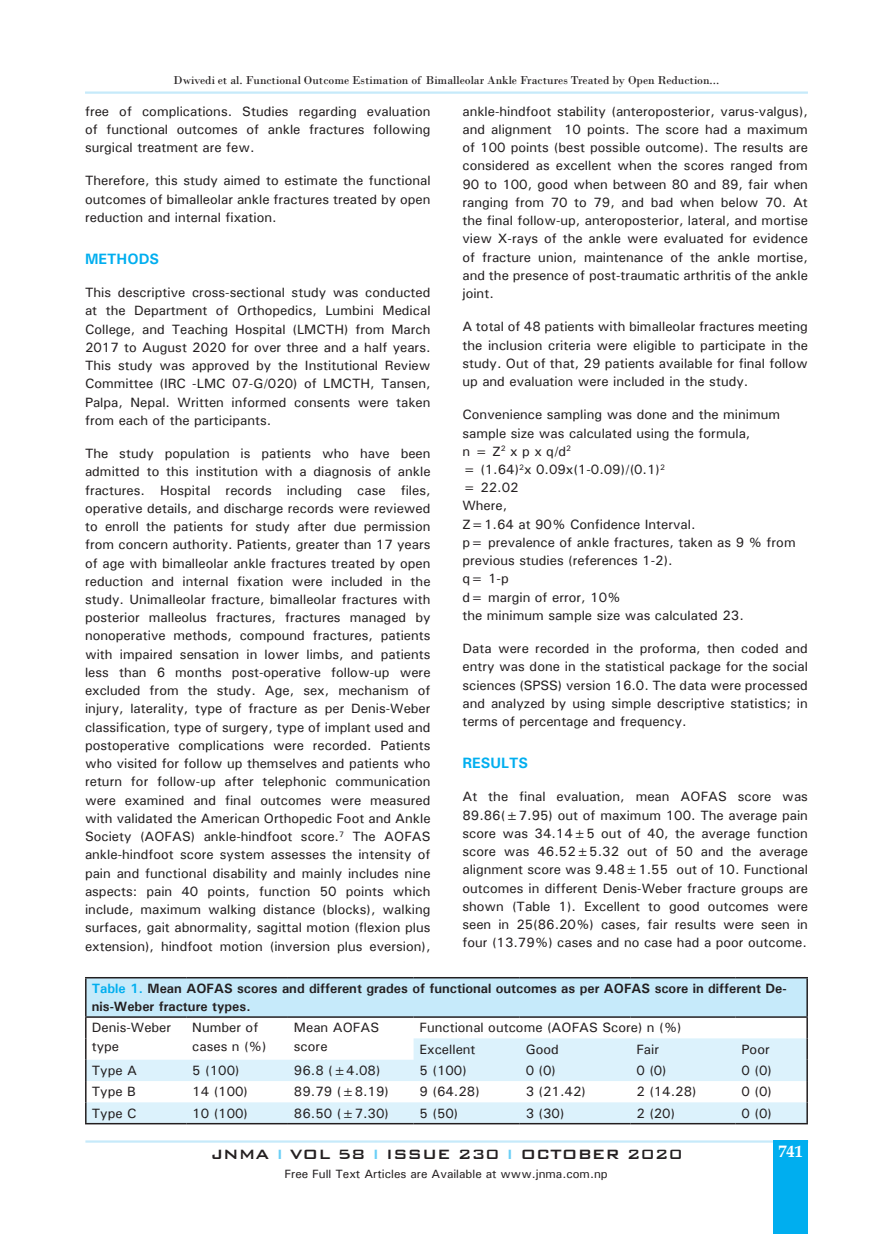
<style>
.page{position:relative;width:893px;height:1234px;background:#fff}
.page>*{position:absolute;margin:0;border:0;box-sizing:border-box;transform-origin:0 0}
.t1{font:500 18px "Bank Gothic BT";color:#231f20}
.t2{font:700 16.5px "Book Antiqua";color:#fff}
.t3{font:700 15px "Univers";color:#00aeef}
.t4{font:500 13.5px/18.3px "Univers";color:#231f20;text-align:justify}
.t5{font:700 13.5px/18px "Univers";color:#231f20}
.Introduction{font:12px "Bodoni";color:#231f20}
.t6{font:500 12px "Univers";color:#231f20}
.s1{color:#00aeef}
.s2{color:#6bcff6}
</style>
<div class="page">
<hr style="left:85px;top:1140px;width:723px;height:2px;background:#c6eafa">
<div style="left:774px;top:1139px;width:34px;height:94px;background:#00aeef"></div>
<hr style="left:85px;top:91px;width:723px;height:3px;background:#c6eafa">
<div style="left:86px;top:977px;width:721px;height:39px;background:#c6eafa"></div>
<svg style="left:87px;top:1017px;width:719px;height:1px"></svg>
<svg style="left:87px;top:1038px;width:719px;height:84px;fill:#dcf2fc"></svg>
<hr style="left:85px;top:976px;width:101px;height:2px;background:#231f20">
<hr style="left:85px;top:978px;width:2px;height:38px;background:#231f20">
<hr style="left:186px;top:976px;width:102px;height:2px;background:#231f20">
<hr style="left:288px;top:976px;width:126px;height:2px;background:#231f20">
<hr style="left:414px;top:976px;width:106px;height:2px;background:#231f20">
<hr style="left:520px;top:976px;width:110px;height:2px;background:#231f20">
<hr style="left:630px;top:976px;width:106px;height:2px;background:#231f20">
<hr style="left:736px;top:976px;width:72px;height:2px;background:#231f20">
<hr style="left:806px;top:978px;width:2px;height:38px;background:#231f20">
<hr style="left:85px;top:1016px;width:101px;height:1px;background:#231f20">
<hr style="left:85px;top:1017px;width:2px;height:21px;background:#231f20">
<hr style="left:186px;top:1016px;width:102px;height:1px;background:#231f20">
<hr style="left:288px;top:1016px;width:126px;height:1px;background:#231f20">
<hr style="left:414px;top:1016px;width:106px;height:1px;background:#231f20">
<hr style="left:520px;top:1016px;width:110px;height:1px;background:#231f20">
<hr style="left:630px;top:1016px;width:106px;height:1px;background:#231f20">
<hr style="left:736px;top:1016px;width:72px;height:1px;background:#231f20">
<hr style="left:806px;top:1017px;width:2px;height:21px;background:#231f20">
<hr style="left:85px;top:1038px;width:2px;height:21px;background:#231f20">
<hr style="left:806px;top:1038px;width:2px;height:21px;background:#231f20">
<hr style="left:85px;top:1059px;width:2px;height:21px;background:#231f20">
<hr style="left:806px;top:1059px;width:2px;height:21px;background:#231f20">
<hr style="left:85px;top:1080px;width:2px;height:22px;background:#231f20">
<hr style="left:806px;top:1080px;width:2px;height:22px;background:#231f20">
<hr style="left:85px;top:1102px;width:2px;height:20px;background:#231f20">
<hr style="left:806px;top:1102px;width:2px;height:20px;background:#231f20">
<hr style="left:85px;top:1122px;width:101px;height:2px;background:#231f20">
<hr style="left:186px;top:1122px;width:102px;height:2px;background:#231f20">
<hr style="left:288px;top:1122px;width:126px;height:2px;background:#231f20">
<hr style="left:414px;top:1122px;width:106px;height:2px;background:#231f20">
<hr style="left:520px;top:1122px;width:110px;height:2px;background:#231f20">
<hr style="left:630px;top:1122px;width:106px;height:2px;background:#231f20">
<hr style="left:736px;top:1122px;width:72px;height:2px;background:#231f20">
<p class="Introduction" style="left:174px;top:73px;width:547px">Dwivedi et al. Functional Outcome Estimation of Bimalleolar Ankle Fractures Treated by Open Reduction...</p>
<p class="t4" style="left:462px;top:102px;width:347px">ankle-hindfoot stability (anteroposterior, varus-valgus), and alignment 10 points. The score had a maximum of 100 points (best possible outcome). The results are considered as excellent when the scores ranged from 90 to 100, good when between 80 and 89, fair when ranging from 70 to 79, and bad when below 70. At the final follow-up, anteroposterior, lateral, and mortise view X-rays of the ankle were evaluated for evidence of fracture union, maintenance of the ankle mortise, and the presence of post-traumatic arthritis of the ankle joint.</p>
<p class="t4" style="left:462px;top:317px;width:347px">A total of 48 patients with bimalleolar fractures meeting the inclusion criteria were eligible to participate in the study. Out of that, 29 patients available for final follow up and evaluation were included in the study.</p>
<p class="t4" style="left:462px;top:405px;width:335px;text-align:left">Convenience sampling was done and the minimum sample size was calculated using the formula,<br>n = Z<sup>2</sup> x p x q/d<sup>2<br></sup>= (1.64)<sup>2</sup>x 0.09x(1-0.09)/(0.1)<sup>2<br></sup>= 22.02<br>Where,<br>Z=1.64 at 90% Confidence Interval.<br>p= prevalence of ankle fractures, taken as 9 % from previous studies (references 1-2).<br>q= 1-p<br>d= margin of error, 10%<br>the minimum sample size was calculated 23.</p>
<p class="t4" style="left:462px;top:639px;width:347px">Data were recorded in the proforma, then coded and entry was done in the statistical package for the social sciences (SPSS) version 16.0. The data were processed and analyzed by using simple descriptive statistics; in terms of percentage and frequency.</p>
<p class="t3" style="left:462px;top:753px;width:67px">RESULTS</p>
<p class="t4" style="left:462px;top:787px;width:347px">At the final evaluation, mean AOFAS score was 89.86(±7.95) out of maximum 100. The average pain score was 34.14±5 out of 40, the average function score was 46.52±5.32 out of 50 and the average alignment score was 9.48±1.55 out of 10. Functional outcomes in different Denis-Weber fracture groups are shown (Table 1). Excellent to good outcomes were seen in 25(86.20%) cases, fair results were seen in four (13.79%) cases and no case had a poor outcome.</p>
<p class="t5" style="left:92px;top:978px;width:696px"><span class="s1">Table 1.</span> Mean AOFAS scores and different grades of functional outcomes as per AOFAS score in different De&shy;nis-Weber fracture types.</p>
<p class="t4" style="left:92px;top:1018px;width:81px">Denis-Weber type</p>
<p class="t4" style="left:192px;top:1018px;width:76px">Number of cases n (%)</p>
<p class="t4" style="left:294px;top:1018px;width:87px">Mean AOFAS score</p>
<p class="t4" style="left:420px;top:1018px;width:264px">Functional outcome (AOFAS Score) n (%)</p>
<p class="t4" style="left:85px;top:102px;width:347px">free of complications. Studies regarding evaluation of functional outcomes of ankle fractures following surgical treatment are few.</p>
<p class="t4" style="left:85px;top:171px;width:347px">Therefore, this study aimed to estimate the functional outcomes of bimalleolar ankle fractures treated by open reduction and internal fixation.</p>
<p class="t3" style="left:85px;top:249px;width:76px">METHODS</p>
<p class="t4" style="left:85px;top:283px;width:347px">This descriptive cross-sectional study was conducted at the Department of Orthopedics, Lumbini Medical College, and Teaching Hospital (LMCTH) from March 2017 to August 2020 for over three and a half years.<br>This study was approved by the Institutional Review Committee (IRC -LMC 07-G/020) of LMCTH, Tansen, Palpa, Nepal. Written informed consents were taken from each of the participants.</p>
<p class="t4" style="left:85px;top:444px;width:347px">The study population is patients who have been admitted to this institution with a diagnosis of ankle fractures. Hospital records including case files, operative details, and discharge records were reviewed to enroll the patients for study after due permission from concern authority. Patients, greater than 17 years of age with bimalleolar ankle fractures treated by open reduction and internal fixation were included in the study. Unimalleolar fracture, bimalleolar fractures with posterior malleolus fractures, fractures managed by nonoperative methods, compound fractures, patients with impaired sensation in lower limbs, and patients less than 6 months post-operative follow-up were excluded from the study. Age, sex, mechanism of injury, laterality, type of fracture as per Denis-Weber classification, type of surgery, type of implant used and postoperative complications were recorded. Patients who visited for follow up themselves and patients who return for follow-up after telephonic communication were examined and final outcomes were measured with validated the American Orthopedic Foot and Ankle Society (AOFAS) ankle-hindfoot score.<sup>7</sup> The AOFAS ankle-hindfoot score system assesses the intensity of pain and functional disability and mainly includes nine aspects: pain 40 points, function 50 points which include, maximum walking distance (blocks), walking surfaces, gait abnormality, sagittal motion (flexion plus extension), hindfoot motion (inversion plus eversion),</p>
<p class="t4" style="left:420px;top:1039px;width:58px">Excellent</p>
<p class="t4" style="left:526px;top:1039px;width:35px">Good</p>
<p class="t4" style="left:636px;top:1039px;width:24px">Fair</p>
<p class="t4" style="left:742px;top:1039px;width:30px">Poor</p>
<p class="t4" style="left:92px;top:1060px;width:47px">Type A</p>
<p class="t4" style="left:192px;top:1060px;width:49px">5 (100)</p>
<p class="t4" style="left:294px;top:1060px;width:88px">96.8 (±4.08)</p>
<p class="t4" style="left:420px;top:1060px;width:49px">5 (100)</p>
<p class="t4" style="left:526px;top:1060px;width:32px">0 (0)</p>
<p class="t4" style="left:636px;top:1060px;width:32px">0 (0)</p>
<p class="t4" style="left:742px;top:1060px;width:32px">0 (0)</p>
<p class="t4" style="left:92px;top:1081px;width:45px">Type B</p>
<p class="t4" style="left:192px;top:1081px;width:57px">14 (100)</p>
<p class="t4" style="left:294px;top:1081px;width:97px">89.79 (±8.19)</p>
<p class="t4" style="left:420px;top:1081px;width:62px">9 (64.28)</p>
<p class="t4" style="left:526px;top:1081px;width:62px">3 (21.42)</p>
<p class="t4" style="left:636px;top:1081px;width:62px">2 (14.28)</p>
<p class="t4" style="left:742px;top:1081px;width:32px">0 (0)</p>
<p class="t4" style="left:92px;top:1103px;width:46px">Type C</p>
<p class="t4" style="left:192px;top:1103px;width:57px">10 (100)</p>
<p class="t4" style="left:294px;top:1103px;width:97px">86.50 (±7.30)</p>
<p class="t4" style="left:420px;top:1103px;width:40px">5 (50)</p>
<p class="t4" style="left:526px;top:1103px;width:40px">3 (30)</p>
<p class="t4" style="left:636px;top:1103px;width:40px">2 (20)</p>
<p class="t4" style="left:742px;top:1103px;width:32px">0 (0)</p>
<h1 class="t1" style="left:211px;top:1143px;width:473px">JNMA <span class="s2">I</span> VOL 58 <span class="s2">I</span> ISSUE 230 <span class="s2">I</span> OCTOBER 2020</h1>
<p class="t6" style="left:284px;top:1166px;width:325px">Free Full Text Articles are Available at www.jnma.com.np</p>
<p class="t2" style="left:778px;top:1140px;width:26px">741</p>
</div>
